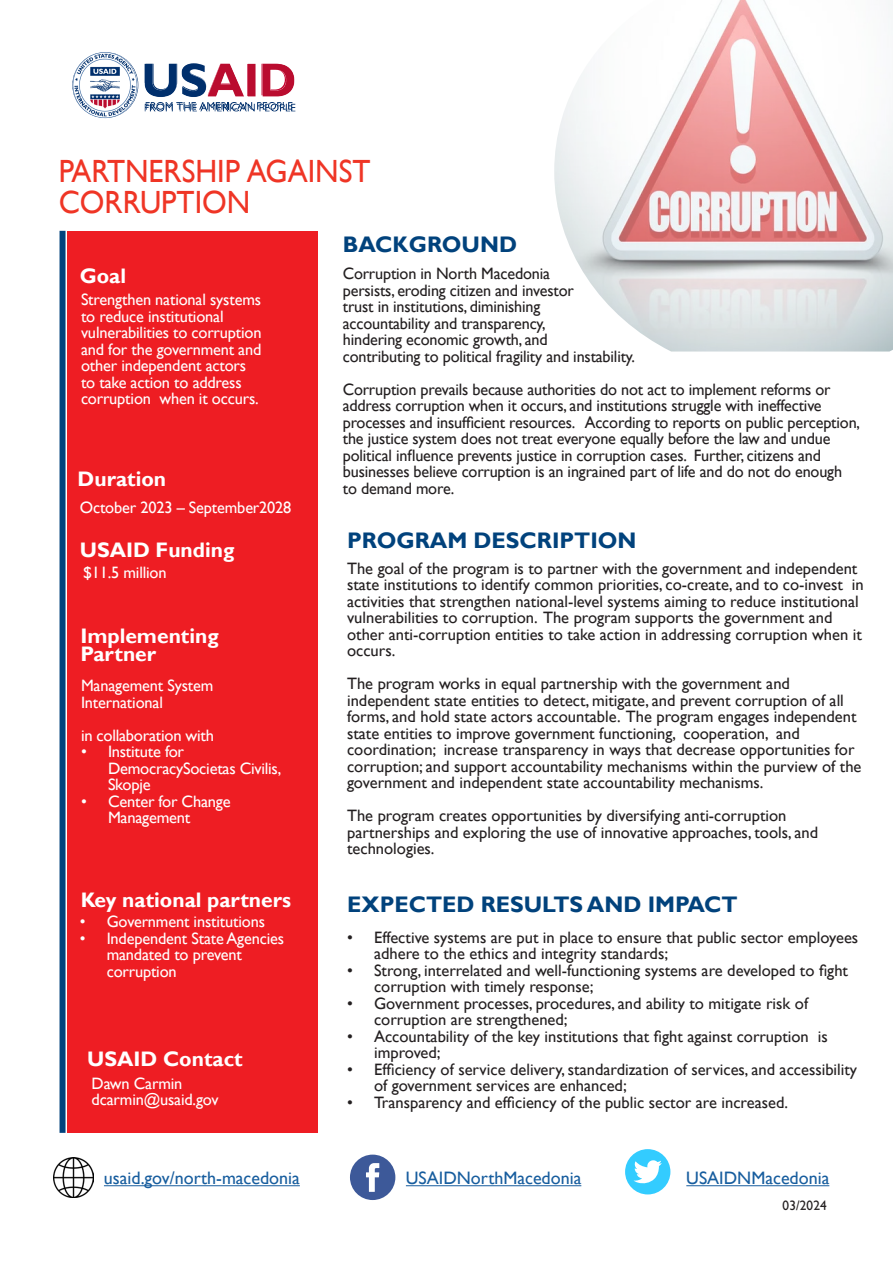
<style>
.page{position:relative;width:893px;height:1263px;background:#fff}
.page>*{position:absolute;margin:0;border:0;box-sizing:border-box;transform-origin:0 0}
.Naslov_36{font:32.1px/31.5px "Gill Sans";color:#ef3525;scale:.93 1}
.t1{font:700 22.5px "Gill Sans";color:#01427c}
.t2{font:700 21px/18px "Gill Sans";color:#fff}
.t3{font:18px "Gill Sans";color:#175d9e}
.t4{font:16.5px/16.5px "Gill Sans";color:#231f20}
.t5{font:16.5px/16.5px "Gill Sans";letter-spacing:-.01em;color:#fff}
.t6{font:13.5px "Gill Sans";color:#231f20}
</style>
<div class="page">
<img style="left:554px;top:0;width:339px;height:352px">
<div style="left:67px;top:232px;width:250px;height:901px;background:#ee1d23"></div>
<div style="left:60px;top:231px;width:6px;height:902px;background:#01427c"></div>
<hr style="left:406px;top:1185px;width:175px;height:1px;background:#175d9e">
<hr style="left:104px;top:1185px;width:196px;height:1px;background:#175d9e">
<hr style="left:686px;top:1185px;width:143px;height:1px;background:#175d9e">
<div style="left:350px;top:1154px;width:45px;height:46px;background:#3d5999;border-radius:50%"></div>
<svg style="left:366px;top:1163px;width:13px;height:29px"></svg>
<div style="left:625px;top:1149px;width:45px;height:45px;background:#3cf;border-radius:50%"></div>
<svg style="left:634px;top:1160px;width:28px;height:24px"></svg>
<img style="left:54px;top:1157px;width:39px;height:40px">
<img style="left:72px;top:52px;width:224px;height:67px">
<p class="Naslov_36" style="left:59px;top:156px;width:337px">PARTNERSHIP AGAINST<br>CORRUPTION</p>
<p class="t2" style="left:80px;top:267px;width:48px">Goal</p>
<p class="t5" style="left:81px;top:292px;width:182px">Strengthen national systems to reduce institutional vulnerabilities to corruption and for the government and other independent actors to take action to address corruption when it occurs.</p>
<p class="t2" style="left:78px;top:470px;width:90px">Duration</p>
<p class="t5" style="left:80px;top:499px;width:213px">October 2023 – September2028</p>
<p class="t2" style="left:80px;top:541px;width:156px">USAID Funding</p>
<p class="t5" style="left:83px;top:565px;width:85px">$11.5 million</p>
<p class="t2" style="left:80px;top:627px;width:140px">Implementing<br>Partner</p>
<p class="t5" style="left:81px;top:678px;width:134px">Management System</p>
<p class="t5" style="left:81px;top:694px;width:83px">International</p>
<p class="t5" style="left:81px;top:727px;width:135px">in collaboration with</p>
<p class="t5" style="left:108px;top:744px;width:175px;text-indent:-27px">• Institute for<br>DemocracySocietas Civilis,<br>Skopje</p>
<p class="t5" style="left:108px;top:793px;width:124px;text-indent:-27px">• Center for Change<br>Management</p>
<p class="t2" style="left:81px;top:892px;width:212px">Key national partners</p>
<p class="t5" style="left:80px;top:914px;width:187px">• Government institutions</p>
<p class="t5" style="left:107px;top:930px;width:179px;text-indent:-27px">• Independent State Agencies mandated to prevent corruption</p>
<p class="t2" style="left:87px;top:1051px;width:157px">USAID Contact</p>
<p class="t5" style="left:92px;top:1075px;width:92px">Dawn Carmin</p>
<p class="t5" style="left:92px;top:1092px;width:128px">dcarmin@usaid.gov</p>
<p class="t1" style="left:343px;top:231px;width:176px">BACKGROUND</p>
<p class="t4" style="left:343px;top:266px;width:233px">Corruption in North Macedonia persists, eroding citizen and investor trust in institutions, diminishing accountability and transparency, hindering economic growth, and</p>
<p class="t4" style="left:343px;top:348px;width:294px">contributing to political fragility and instability.</p>
<p class="t4" style="left:343px;top:381px;width:519px">Corruption prevails because authorities do not act to implement reforms or address corruption when it occurs, and institutions struggle with ineffective processes and insufficient resources. According to reports on public perception, the justice system does not treat everyone equally before the law and undue political influence prevents justice in corruption cases. Further, citizens and businesses believe corruption is an ingrained part of life and do not do enough to demand more.</p>
<p class="t1" style="left:347px;top:527px;width:291px">PROGRAM DESCRIPTION</p>
<p class="t4" style="left:347px;top:560px;width:518px">The goal of the program is to partner with the government and independent state institutions to identify common priorities, co-create, and to co-invest in activities that strengthen national-level systems aiming to reduce institutional vulnerabilities to corruption. The program supports the government and other anti-corruption entities to take action in addressing corruption when it occurs.</p>
<p class="t4" style="left:347px;top:676px;width:516px">The program works in equal partnership with the government and independent state entities to detect, mitigate, and prevent corruption of all forms, and hold state actors accountable. The program engages independent state entities to improve government functioning, cooperation, and coordination; increase transparency in ways that decrease opportunities for corruption; and support accountability mechanisms within the purview of the government and independent state accountability mechanisms.</p>
<p class="t4" style="left:347px;top:808px;width:473px">The program creates opportunities by diversifying anti-corruption partnerships and exploring the use of innovative approaches, tools, and technologies.</p>
<p class="t1" style="left:347px;top:891px;width:392px">EXPECTED RESULTS AND IMPACT</p>
<p class="t4" style="left:374px;top:929px;width:486px;text-indent:-27px">• Effective systems are put in place to ensure that public sector employees adhere to the ethics and integrity standards;</p>
<p class="t4" style="left:374px;top:962px;width:475px;text-indent:-27px">• Strong, interrelated and well-functioning systems are developed to fight corruption with timely response;</p>
<p class="t4" style="left:374px;top:995px;width:436px;text-indent:-27px">• Government processes, procedures, and ability to mitigate risk of corruption are strengthened;</p>
<p class="t4" style="left:374px;top:1028px;width:455px;text-indent:-27px">• Accountability of the key institutions that fight against corruption is improved;</p>
<p class="t4" style="left:374px;top:1061px;width:485px;text-indent:-27px">• Efficiency of service delivery, standardization of services, and accessibility of government services are enhanced;</p>
<p class="t4" style="left:347px;top:1094px;width:442px">• Transparency and efficiency of the public sector are increased.</p>
<p class="t3" style="left:104px;top:1168px;width:197px">usaid.gov/north-macedonia</p>
<p class="t3" style="left:406px;top:1168px;width:177px">USAIDNorthMacedonia</p>
<p class="t3" style="left:686px;top:1168px;width:145px">USAIDNMacedonia</p>
<p class="t6" style="left:782px;top:1198px;width:46px;rotate:-1deg">03/2024</p>
</div>
